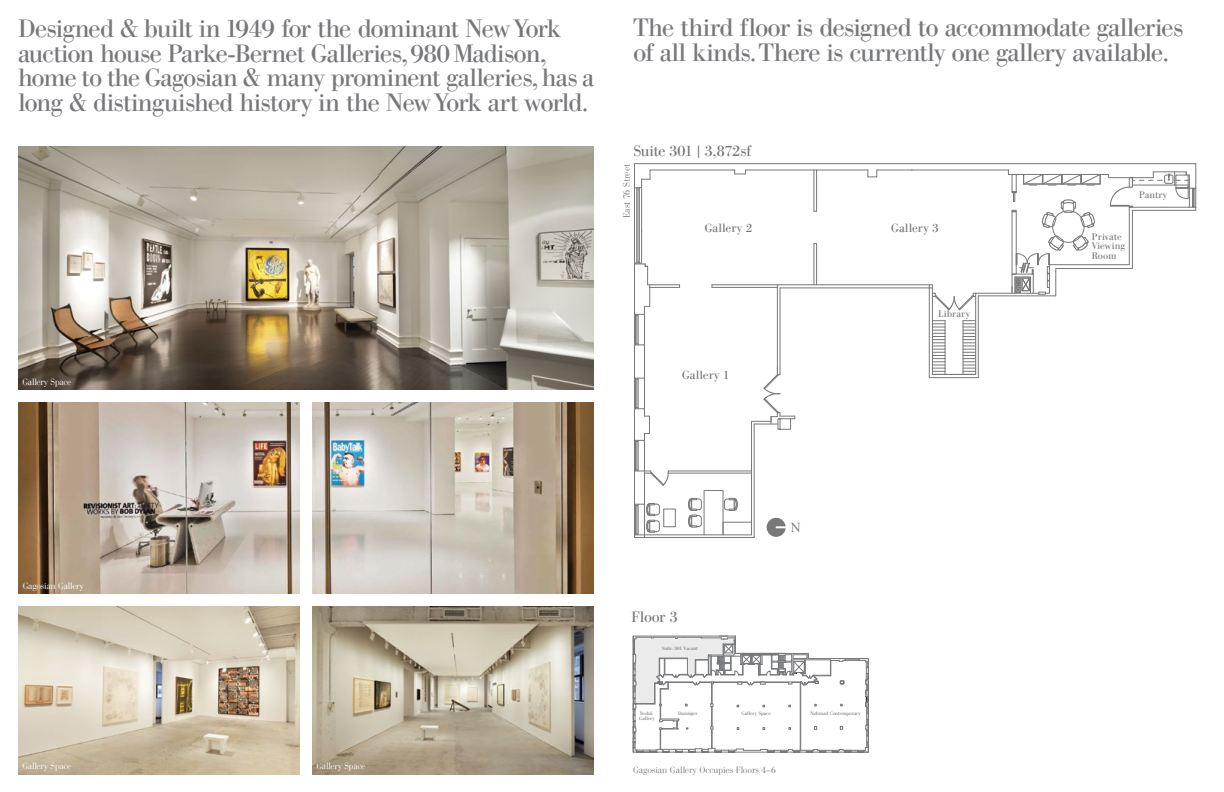
<style>
.page{position:relative;width:1224px;height:792px;background:#fff}
.page>*{position:absolute;margin:0;border:0;box-sizing:border-box;transform-origin:0 0}
.t1{font:25px/25px "AT Our Bodoni";letter-spacing:-.04em;color:#77787b}
.t2{font:24.8px "AT Our Bodoni";letter-spacing:-.04em;color:#77787b}
.t3{font:15px "AT Our Bodoni";letter-spacing:-.035em;color:#77787b}
.t4{font:13.6px "Times New Roman";color:#787878}
.t5{font:11.8px "AT Our Bodoni";color:#77787b}
.t6{font:9.5px/9.5px "AT Our Bodoni";letter-spacing:.005em;color:#77787b}
.t7{font:300 9.3px "AT Our Bodoni";color:#77787b}
.t8{font:300 9px "AT Our Bodoni";letter-spacing:-.025em;color:#fff}
.t9{font:300 9px "AT Our Bodoni";color:#77787b}
.t10{font:5px "AT Our Bodoni";letter-spacing:-.015em;color:#77787b}
</style>
<div class="page">
<svg style="left:634px;top:163px;width:562px;height:375px"></svg>
<hr style="left:976px;top:293px;width:1px;height:81px;background:#787878">
<hr style="left:932px;top:285px;width:1px;height:89px;background:#787878">
<hr style="left:976px;top:293px;width:63px;height:1px;background:#787878">
<hr style="left:777px;top:285px;width:155px;height:1px;background:#787878">
<hr style="left:780px;top:288px;width:152px;height:1px;background:#787878">
<hr style="left:978px;top:296px;width:1px;height:82px;background:#787878">
<hr style="left:978px;top:296px;width:78px;height:1px;background:#787878">
<hr style="left:929px;top:377px;width:49px;height:1px;background:#787878">
<svg style="left:767px;top:518px;width:19px;height:19px"></svg>
<hr style="left:780px;top:288px;width:1px;height:87px;background:#787878">
<hr style="left:777px;top:285px;width:1px;height:86px;background:#787878">
<hr style="left:639px;top:188px;width:1px;height:75px;background:#787878">
<svg style="left:634px;top:170px;width:17px;height:20px"></svg>
<hr style="left:638px;top:189px;width:1px;height:73px;background:#787878">
<hr style="left:637px;top:188px;width:1px;height:75px;background:#787878">
<hr style="left:754px;top:424px;width:1px;height:113px;background:#787878">
<hr style="left:751px;top:421px;width:1px;height:114px;background:#787878">
<hr style="left:644px;top:535px;width:108px;height:1px;background:#787878">
<hr style="left:634px;top:537px;width:120px;height:1px;background:#787878">
<svg style="left:752px;top:368px;width:44px;height:62px"></svg>
<hr style="left:929px;top:285px;width:1px;height:93px;background:#787878">
<hr style="left:1129px;top:207px;width:1px;height:58px;background:#787878">
<hr style="left:1132px;top:210px;width:1px;height:59px;background:#787878">
<hr style="left:650px;top:285px;width:30px;height:1px;background:#787878">
<hr style="left:650px;top:287px;width:30px;height:1px;background:#787878">
<hr style="left:712px;top:285px;width:65px;height:1px;background:#787878">
<hr style="left:712px;top:287px;width:65px;height:1px;background:#787878">
<hr style="left:668px;top:473px;width:84px;height:1px;background:#787878">
<hr style="left:668px;top:471px;width:84px;height:1px;background:#787878">
<svg style="left:723px;top:522px;width:28px;height:13px"></svg>
<div style="left:704px;top:490px;width:19px;height:45px;border:1px solid #787878"></div>
<hr style="left:816px;top:170px;width:1px;height:41px;background:#787878">
<hr style="left:814px;top:170px;width:1px;height:41px;background:#787878">
<hr style="left:816px;top:244px;width:1px;height:41px;background:#787878">
<hr style="left:814px;top:244px;width:1px;height:41px;background:#787878">
<svg style="left:933px;top:293px;width:43px;height:17px"></svg>
<hr style="left:945px;top:321px;width:1px;height:53px;background:#787878">
<hr style="left:932px;top:374px;width:44px;height:1px;background:#787878">
<svg style="left:933px;top:320px;width:12px;height:54px"></svg>
<svg style="left:963px;top:320px;width:13px;height:54px"></svg>
<svg style="left:1008px;top:164px;width:189px;height:64px"></svg>
<svg style="left:1012px;top:236px;width:121px;height:60px"></svg>
<svg style="left:724px;top:498px;width:14px;height:13px"></svg>
<svg style="left:688px;top:498px;width:14px;height:29px"></svg>
<svg style="left:634px;top:262px;width:35px;height:275px"></svg>
<svg style="left:633px;top:636px;width:236px;height:117px"></svg>
<img style="left:18px;top:146px;width:576px;height:244px">
<img style="left:312px;top:606px;width:282px;height:168px">
<img style="left:18px;top:402px;width:282px;height:192px">
<img style="left:312px;top:402px;width:282px;height:192px">
<img style="left:18px;top:606px;width:282px;height:168px">
<p class="t1" style="left:18px;top:16px;width:545px">Designed &amp; built in 1949 for the dominant New York auction house Parke-Bernet Galleries, 980 Madison,</p>
<p class="t2" style="left:18px;top:63px;width:577px">home to the Gagosian &amp; many prominent galleries, has a</p>
<p class="t1" style="left:18px;top:91px;width:572px">long &amp; distinguished history in the New York art world.</p>
<p class="t8" style="left:22px;top:377px;width:50px">Gallery Space</p>
<p class="t1" style="left:633px;top:16px;width:552px">The third floor is designed to accommodate galleries of all kinds. There is currently one gallery available.</p>
<p class="t3" style="left:633px;top:142px;width:120px">Suite 301 | 3,872sf</p>
<p class="t7" style="left:621px;top:218px;width:56px;rotate:-90deg">East 76 Street</p>
<p class="t5" style="left:705px;top:221px;width:49px">Gallery 2</p>
<p class="t5" style="left:891px;top:221px;width:49px">Gallery 3</p>
<p class="t5" style="left:682px;top:368px;width:49px">Gallery 1</p>
<p class="t6" style="left:938px;top:310px;width:33px">Library</p>
<p class="t6" style="left:1092px;top:232px;width:35px">Private<br>Viewing<br>Room</p>
<p class="t6" style="left:1139px;top:190px;width:30px">Pantry</p>
<p class="t8" style="left:23px;top:580px;width:63px">Gagosian Gallery</p>
<p class="t8" style="left:22px;top:761px;width:50px">Gallery Space</p>
<p class="t8" style="left:316px;top:761px;width:50px">Gallery Space</p>
<p class="t3" style="left:632px;top:608px;width:48px">Floor 3</p>
<p class="t10" style="left:662px;top:645px;width:38px">Suite 301 Vacant</p>
<p class="t4" style="left:791px;top:519px;width:11px">N</p>
<p class="t10" style="left:640px;top:710px;width:14px">Yoshii</p>
<p class="t10" style="left:678px;top:710px;width:21px">Danziger</p>
<p class="t10" style="left:741px;top:710px;width:31px">Gallery Space</p>
<p class="t10" style="left:810px;top:710px;width:52px">Nahmad Contemporary</p>
<p class="t10" style="left:639px;top:715px;width:17px">Gallery</p>
<p class="t9" style="left:633px;top:765px;width:145px">Gagosian Gallery Occupies Floors 4–6</p>
</div>
